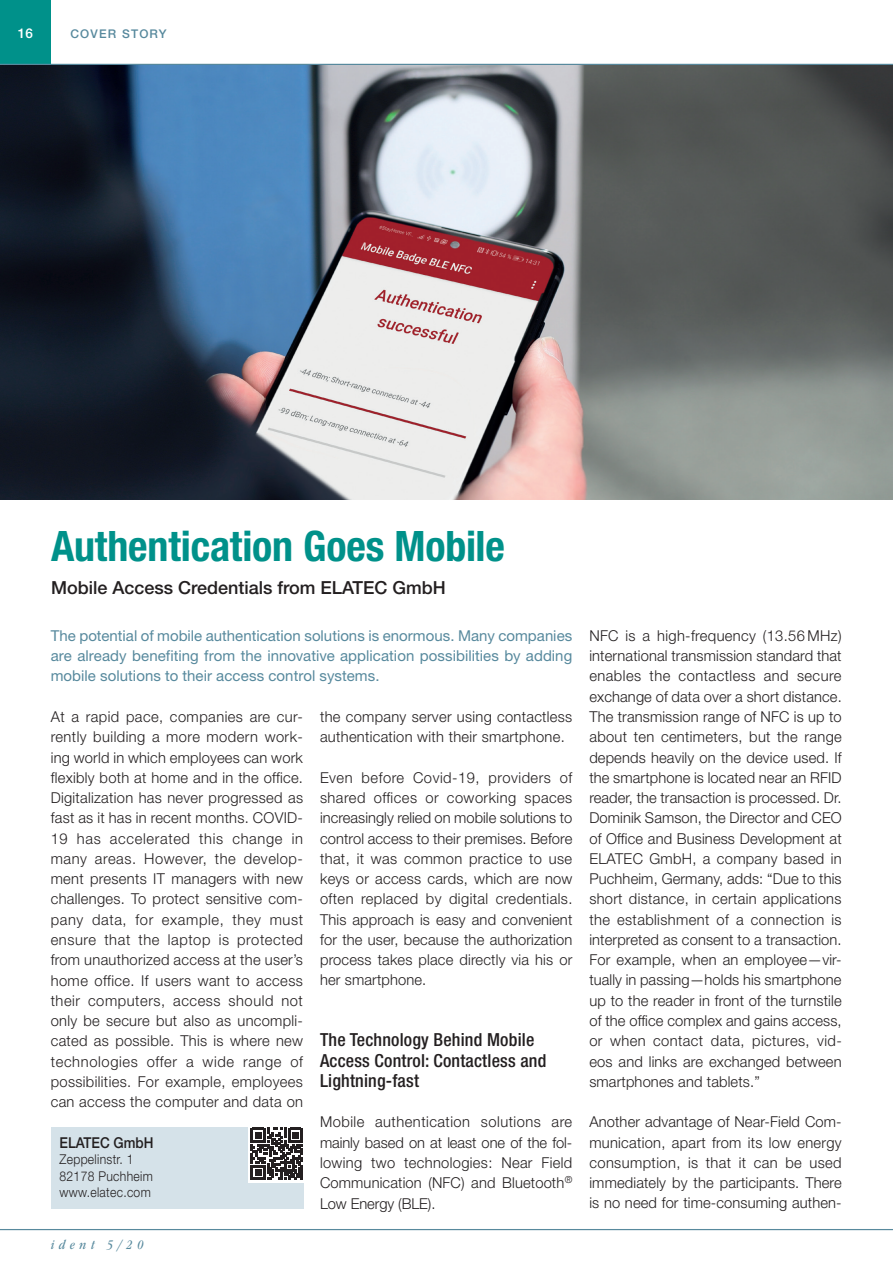
<style>
.page{position:relative;width:893px;height:1263px;background:#fff}
.page>*{position:absolute;margin:0;border:0;box-sizing:border-box;transform-origin:0 0}
.t1{font:700 condensed 42px "Helvetica Neue LT Std";letter-spacing:-.005em;color:#00918a}
.t2{font:500 condensed 18px/20.2px "Helvetica Neue LT Std";letter-spacing:.01em;color:#231f20}
.t3{font:500 18px "Helvetica Neue LT Std";color:#231f20}
.t4{font:300 15px/20.2px "Helvetica Neue LT Std";letter-spacing:.01em;color:#231f20;text-align:justify}
.t5{font:15px/20.2px "Helvetica Neue LT Std";letter-spacing:.005em;color:#57899d;text-align:justify}
.t6{font:500 15px "Helvetica Neue LT Std";color:#231f20;scale:.9 1}
.t7{font:300 13.5px/16.5px "Helvetica Neue LT Std";letter-spacing:.025em;color:#231f20;scale:.9 1}
.t8{font:italic condensed 13.5px "ITC Garamond Std";letter-spacing:.35em;color:#57899d}
.t9{font:500 13.5px "Helvetica Neue LT Std";color:#fff}
.t10{font:500 12px "Helvetica Neue LT Std";letter-spacing:.1em;color:#57899d}
</style>
<div class="page">
<div style="left:51px;top:1127px;width:252px;height:81px;background:#d5e2e9"></div>
<svg style="left:248px;top:1127px;width:55px;height:56px"></svg>
<svg style="left:251px;top:1128px;width:52px;height:52px;background:#625f60"></svg>
<img style="left:0;top:65px;width:892px;height:434px">
<hr style="left:892px;top:65px;width:1px;height:434px;background:#57585a">
<div style="left:0;top:0;width:51px;height:64px;background:#00918a"></div>
<hr style="left:0;top:64px;width:893px;height:1px;background:#57899d">
<hr style="left:0;top:1229px;width:893px;height:1px;background:#57899d">
<p class="t9" style="left:18px;top:25px;width:17px">16</p>
<p class="t10" style="left:70px;top:27px;width:98px">COVER STORY</p>
<h1 class="t1" style="left:51px;top:521px;width:455px">Authentication Goes Mobile</h1>
<p class="t3" style="left:51px;top:577px;width:396px">Mobile Access Credentials from ELATEC GmbH</p>
<p class="t5" style="left:51px;top:625px;width:523px">The potential of mobile authentication solutions is enormous. Many companies are already benefiting from the innovative application possibilities by adding mobile solutions to their access control systems.</p>
<p class="t4" style="left:51px;top:706px;width:254px">At a rapid pace, companies are cur&shy;rently building a more modern work&shy;ing world in which employees can work flexibly both at home and in the office.<br>Digitalization has never progressed as fast as it has in recent months. COVID-19 has accelerated this change in many areas. However, the develop&shy;ment presents IT managers with new challenges. To protect sensitive com&shy;pany data, for example, they must ensure that the laptop is protected from unauthorized access at the user’s home office. If users want to access their computers, access should not only be secure but also as uncompli&shy;cated as possible. This is where new technologies offer a wide range of possibilities. For example, employees can access the computer and data on</p>
<p class="t4" style="left:320px;top:706px;width:254px">the company server using contactless authentication with their smartphone.</p>
<p class="t4" style="left:320px;top:767px;width:254px">Even before Covid-19, providers of shared offices or coworking spaces increasingly relied on mobile solutions to control access to their premises. Before that, it was common practice to use keys or access cards, which are now often replaced by digital credentials.<br>This approach is easy and convenient for the user, because the authorization process takes place directly via his or her smartphone.</p>
<p class="t2" style="left:320px;top:1030px;width:228px">The Technology Behind Mobile<br>Access Control: Contactless and<br>Lightning-fast</p>
<p class="t4" style="left:320px;top:1112px;width:254px">Mobile authentication solutions are mainly based on at least one of the fol&shy;lowing two technologies: Near Field Communication (NFC) and Bluetooth<sup>® </sup>Low Energy (BLE).</p>
<p class="t6" style="left:60px;top:1133px;width:106px">ELATEC GmbH</p>
<p class="t7" style="left:60px;top:1151px;width:105px">Zeppelinstr. 1<br>82178 Puchheim www.elatec.com</p>
<p class="t8" style="left:51px;top:1237px;width:94px">ident 5/20</p>
<p class="t4" style="left:589px;top:625px;width:254px">NFC is a high-frequency (13.56 MHz) international transmission standard that enables the contactless and secure exchange of data over a short distance.<br>The transmission range of NFC is up to about ten centimeters, but the range depends heavily on the device used. If the smartphone is located near an RFID reader, the transaction is processed. Dr.<br>Dominik Samson, the Director and CEO of Office and Business Development at ELATEC GmbH, a company based in Puchheim, Germany, adds: “Due to this short distance, in certain applications the establishment of a connection is interpreted as consent to a transaction.<br>For example, when an employee—vir&shy;tually in passing—holds his smartphone up to the reader in front of the turnstile of the office complex and gains access, or when contact data, pictures, vid&shy;eos and links are exchanged between smartphones and tablets.”</p>
<p class="t4" style="left:589px;top:1111px;width:254px">Another advantage of Near-Field Com&shy;munication, apart from its low energy consumption, is that it can be used immediately by the participants. There is no need for time-consuming authen-</p>
</div>
